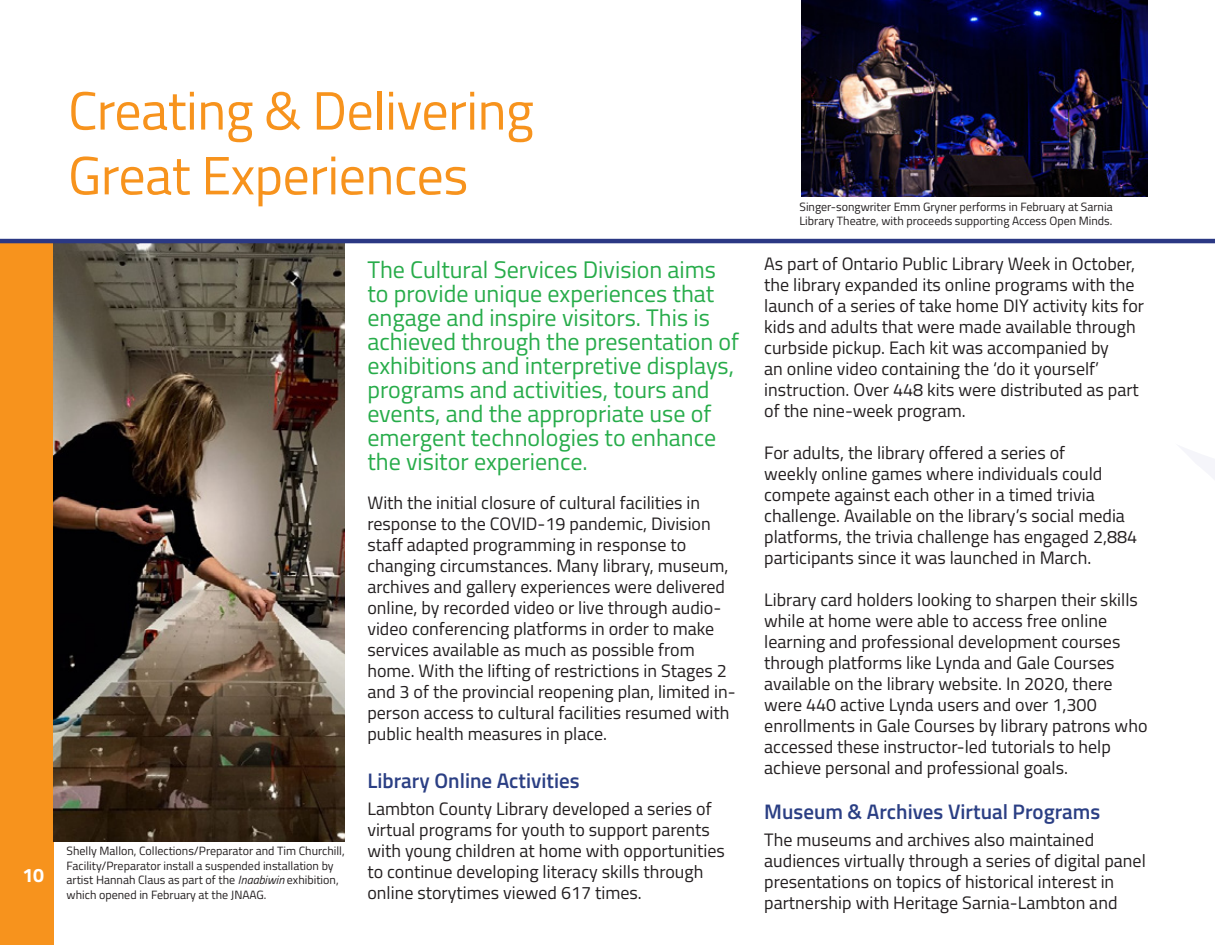
<style>
.page{position:relative;width:1215px;height:945px;background:#fff}
.page>*{position:absolute;margin:0;border:0;box-sizing:border-box;transform-origin:0 0}
.t1{font:54px "Titillium Web";letter-spacing:-.01em;color:#f7931d}
.t2{font:24px/24px "Titillium Web";color:#27ac4a}
.t3{font:600 21px "Titillium Web";color:#2b3f84}
.t4{font:700 19.5px "Titillium Web";color:#fff}
.t5{font:18px/21px "Titillium Web";color:#231f20}
.t6{font:12px/14.4px "Titillium Web";color:#231f20}
.s1{font-style:italic}
</style>
<div class="page">
<div style="left:0;top:241px;width:53px;height:704px;background:#f7931d"></div>
<img style="left:53px;top:243px;width:292px;height:598px">
<img style="left:801px;top:0;width:347px;height:197px">
<hr style="left:0;top:239px;width:1215px;height:4px;background:#2b3884">
<p class="t4" style="left:22px;top:861px;width:23px">10</p>
<p class="t1" style="left:68px;top:71px;width:467px">Creating &amp; Delivering</p>
<p class="t1" style="left:68px;top:136px;width:402px">Great Experiences</p>
<p class="t6" style="left:67px;top:843px;width:280px">Shelly Mallon, Collections/Preparator and Tim Churchill, Facility/Preparator install a suspended installation by artist Hannah Claus as part of the <span class="s1">Inaabiwin</span> exhibition, which opened in February at the JNAAG.</p>
<p class="t2" style="left:367px;top:256px;width:373px">The Cultural Services Division aims to provide unique experiences that engage and inspire visitors. This is achieved through the presentation of exhibitions and interpretive displays, programs and activities, tours and events, and the appropriate use of emergent technologies to enhance the visitor experience.</p>
<p class="t5" style="left:367px;top:491px;width:370px">With the initial closure of cultural facilities in response to the COVID-19 pandemic, Division staff adapted programming in response to changing circumstances. Many library, museum, archives and gallery experiences were delivered online, by recorded video or live through audio&shy;video conferencing platforms in order to make services available as much as possible from home. With the lifting of restrictions in Stages 2 and 3 of the provincial reopening plan, limited in&shy;person access to cultural facilities resumed with public health measures in place.</p>
<p class="t3" style="left:367px;top:765px;width:214px">Library Online Activities</p>
<p class="t5" style="left:367px;top:797px;width:359px">Lambton County Library developed a series of virtual programs for youth to support parents with young children at home with opportunities to continue developing literacy skills through online storytimes viewed 617 times.</p>
<p class="t6" style="left:800px;top:199px;width:315px">Singer-songwriter Emm Gryner performs in February at Sarnia<br>Library Theatre, with proceeds supporting Access Open Minds.</p>
<p class="t5" style="left:764px;top:252px;width:381px">As part of Ontario Public Library Week in October, the library expanded its online programs with the launch of a series of take home DIY activity kits for kids and adults that were made available through curbside pickup. Each kit was accompanied by<br>an online video containing the ‘do it yourself’ instruction. Over 448 kits were distributed as part of the nine-week program.</p>
<p class="t5" style="left:764px;top:441px;width:375px">For adults, the library offered a series of<br>weekly online games where individuals could compete against each other in a timed trivia challenge. Available on the library’s social media platforms, the trivia challenge has engaged 2,884 participants since it was launched in March.</p>
<p class="t5" style="left:764px;top:588px;width:385px">Library card holders looking to sharpen their skills while at home were able to access free online learning and professional development courses through platforms like Lynda and Gale Courses available on the library website. In 2020, there were 440 active Lynda users and over 1,300 enrollments in Gale Courses by library patrons who accessed these instructor-led tutorials to help achieve personal and professional goals.</p>
<p class="t3" style="left:764px;top:796px;width:338px">Museum &amp; Archives Virtual Programs</p>
<p class="t5" style="left:764px;top:828px;width:383px">The museums and archives also maintained audiences virtually through a series of digital panel presentations on topics of historical interest in partnership with Heritage Sarnia-Lambton and</p>
</div>
